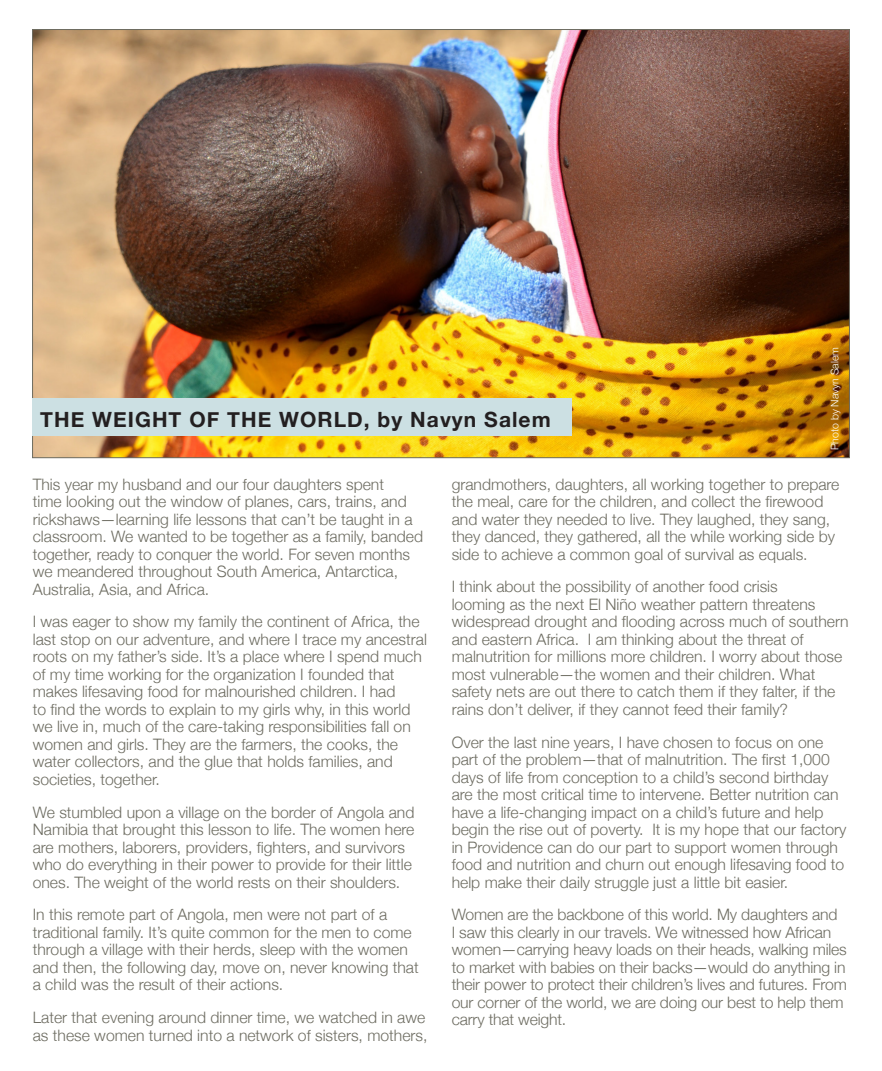
<style>
.page{position:relative;width:882px;height:1071px;background:#fff}
.page>*{position:absolute;margin:0;border:0;box-sizing:border-box;transform-origin:0 0}
.t1{font:700 21px "Helvetica Neue";letter-spacing:.05em;color:#231f20}
.t2{font:300 15.75px/17.5px "Helvetica Neue";color:#6d6c61}
.t3{font:300 10.5px "Helvetica Neue";color:#fff}
</style>
<div class="page">
<img style="left:34px;top:31px;width:814px;height:425px">
<div style="left:32px;top:399px;width:540px;height:37px;background:#cce0e3"></div>
<p class="t1" style="left:40px;top:403px;width:512px">THE WEIGHT OF THE WORLD, by Navyn Salem</p>
<p class="t3" style="left:826px;top:450px;width:105px;rotate:-90deg">Photo by Navyn Salem</p>
<p class="t2" style="left:33px;top:474px;width:392px">This year my husband and our four daughters spent<br>time looking out the window of planes, cars, trains, and rickshaws—learning life lessons that can’t be taught in a classroom. We wanted to be together as a family, banded together, ready to conquer the world. For seven months we meandered throughout South America, Antarctica, Australia, Asia, and Africa.</p>
<p class="t2" style="left:33px;top:612px;width:396px">I was eager to show my family the continent of Africa, the last stop on our adventure, and where I trace my ancestral roots on my father’s side. It’s a place where I spend much of my time working for the organization I founded that makes lifesaving food for malnourished children. I had<br>to find the words to explain to my girls why, in this world we live in, much of the care-taking responsibilities fall on women and girls. They are the farmers, the cooks, the water collectors, and the glue that holds families, and societies, together.</p>
<p class="t2" style="left:33px;top:802px;width:383px">We stumbled upon a village on the border of Angola and Namibia that brought this lesson to life. The women here are mothers, laborers, providers, fighters, and survivors who do everything in their power to provide for their little ones. The weight of the world rests on their shoulders.</p>
<p class="t2" style="left:33px;top:905px;width:387px">In this remote part of Angola, men were not part of a traditional family. It’s quite common for the men to come through a village with their herds, sleep with the women and then, the following day, move on, never knowing that a child was the result of their actions.</p>
<p class="t2" style="left:33px;top:1008px;width:396px">Later that evening around dinner time, we watched in awe as these women turned into a network of sisters, mothers,</p>
<p class="t2" style="left:452px;top:474px;width:389px">grandmothers, daughters, all working together to prepare the meal, care for the children, and collect the firewood and water they needed to live. They laughed, they sang, they danced, they gathered, all the while working side by side to achieve a common goal of survival as equals.</p>
<p class="t2" style="left:452px;top:577px;width:399px">I think about the possibility of another food crisis<br>looming as the next El Niño weather pattern threatens widespread drought and flooding across much of southern and eastern Africa. I am thinking about the threat of malnutrition for millions more children. I worry about those most vulnerable—the women and their children. What safety nets are out there to catch them if they falter, if the rains don’t deliver, if they cannot feed their family?</p>
<p class="t2" style="left:452px;top:732px;width:396px">Over the last nine years, I have chosen to focus on one part of the problem—that of malnutrition. The first 1,000 days of life from conception to a child’s second birthday are the most critical time to intervene. Better nutrition can have a life-changing impact on a child’s future and help begin the rise out of poverty. It is my hope that our factory in Providence can do our part to support women through food and nutrition and churn out enough lifesaving food to help make their daily struggle just a little bit easier.</p>
<p class="t2" style="left:452px;top:905px;width:397px">Women are the backbone of this world. My daughters and<br>I saw this clearly in our travels. We witnessed how African women—carrying heavy loads on their heads, walking miles to market with babies on their backs—would do anything in their power to protect their children’s lives and futures. From our corner of the world, we are doing our best to help them carry that weight.</p>
</div>
